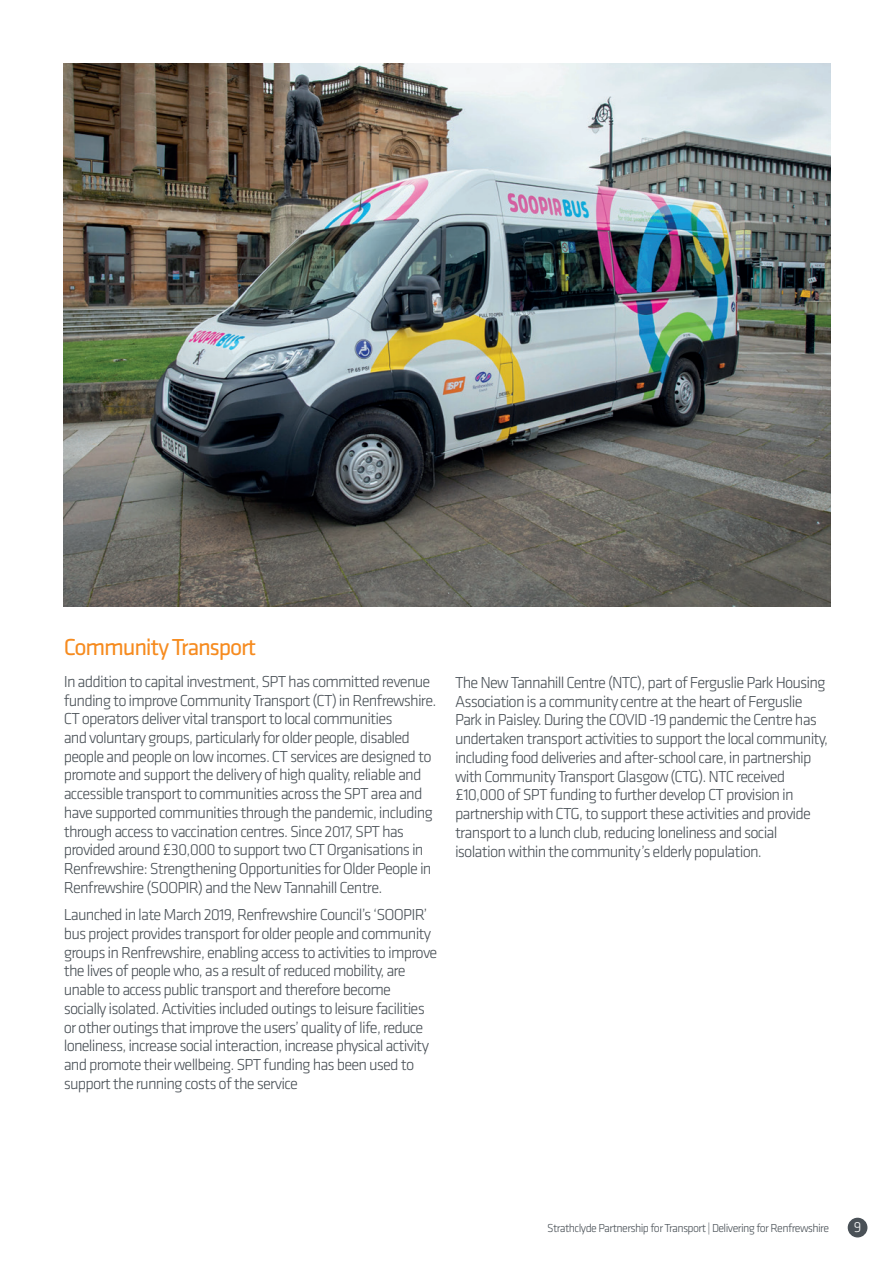
<style>
.page{position:relative;width:893px;height:1263px;background:#fff}
.page>*{position:absolute;margin:0;border:0;box-sizing:border-box;transform-origin:0 0}
.t1{font:24px "Klavika";letter-spacing:-.05em;color:#f68b1f}
.t2{font:300 16.5px/18.8px "Klavika";letter-spacing:-.05em;color:#4a5157}
.t3{font:300 15px "Klavika";color:#fff}
.t4{font:300 12px "Klavika";letter-spacing:-.05em;color:#4a5157}
</style>
<div class="page">
<div style="left:848px;top:1218px;width:19px;height:19px;background:#4a5157;border-radius:50%"></div>
<img style="left:64px;top:64px;width:766px;height:542px">
<h1 class="t1" style="left:64px;top:632px;width:194px">Community Transport</h1>
<p class="t2" style="left:64px;top:672px;width:374px">In addition to capital investment, SPT has committed revenue funding to improve Community Transport (CT) in Renfrewshire.<br>CT operators deliver vital transport to local communities<br>and voluntary groups, particularly for older people, disabled people and people on low incomes. CT services are designed to promote and support the delivery of high quality, reliable and accessible transport to communities across the SPT area and have supported communities through the pandemic, including through access to vaccination centres. Since 2017, SPT has provided around £30,000 to support two CT Organisations in Renfrewshire: Strengthening Opportunities for Older People in Renfrewshire (SOOPIR) and the New Tannahill Centre.</p>
<p class="t2" style="left:64px;top:905px;width:375px">Launched in late March 2019, Renfrewshire Council’s ‘SOOPIR’ bus project provides transport for older people and community groups in Renfrewshire, enabling access to activities to improve the lives of people who, as a result of reduced mobility, are unable to access public transport and therefore become socially isolated. Activities included outings to leisure facilities or other outings that improve the users’ quality of life, reduce loneliness, increase social interaction, increase physical activity and promote their wellbeing. SPT funding has been used to support the running costs of the service</p>
<p class="t2" style="left:455px;top:673px;width:375px">The New Tannahill Centre (NTC), part of Ferguslie Park Housing Association is a community centre at the heart of Ferguslie Park in Paisley. During the COVID -19 pandemic the Centre has undertaken transport activities to support the local community, including food deliveries and after-school care, in partnership with Community Transport Glasgow (CTG). NTC received £10,000 of SPT funding to further develop CT provision in partnership with CTG, to support these activities and provide transport to a lunch club, reducing loneliness and social isolation within the community’s elderly population.</p>
<p class="t4" style="left:547px;top:1221px;width:283px">Strathclyde Partnership for Transport | Delivering for Renfrewshire</p>
<p class="t3" style="left:854px;top:1218px;width:9px">9</p>
</div>
